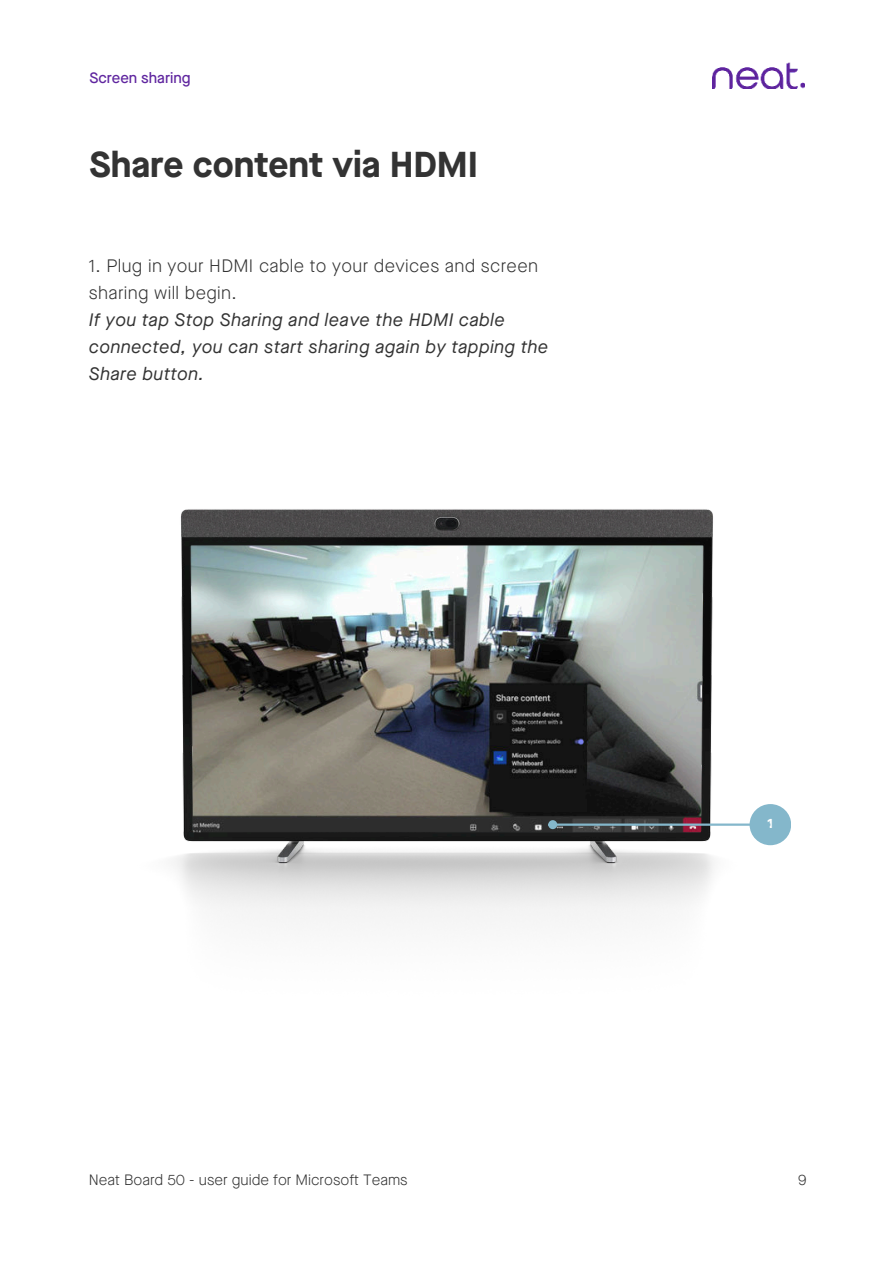
<style>
.page{position:relative;width:894px;height:1264px;background:#fff}
.page>*{position:absolute;margin:0;border:0;box-sizing:border-box;transform-origin:0 0}
.t1{font:700 36px "Maison Neue";color:#333}
.t2{font:italic 18px/27px "Maison Neue";letter-spacing:.02em;color:#333}
.t3{font:300 18px/27px "Maison Neue";letter-spacing:.02em;color:#333}
.t4{font:300 15px "Maison Neue";color:#333}
.t5{font:500 15px "Maison Neue";color:#5f259f}
.t6{font:700 13.5px "Maison Neue";color:#fff}
</style>
<div class="page">
<img style="left:173px;top:509px;width:618px;height:412px">
<img style="left:712px;top:63px;width:91px;height:26px">
<div style="left:749px;top:804px;width:42px;height:41px;background:#84b7cb;border-radius:50%"></div>
<hr style="left:556px;top:823px;width:214px;height:2px;background:#84b7cb">
<div style="left:549px;top:821px;width:7px;height:7px;background:#84b7cb;border-radius:50%"></div>
<div style="left:548px;top:820px;width:9px;height:9px;border:2px solid #84b7cb;border-radius:50%"></div>
<p class="t5" style="left:89px;top:67px;width:103px">Screen sharing</p>
<h1 class="t1" style="left:89px;top:139px;width:390px">Share content via HDMI</h1>
<p class="t3" style="left:89px;top:252px;width:450px">1. Plug in your HDMI cable to your devices and screen sharing will begin.</p>
<p class="t2" style="left:89px;top:306px;width:460px">If you tap Stop Sharing and leave the HDMI cable connected, you can start sharing again by tapping the<br>Share button.</p>
<p class="t6" style="left:767px;top:813px;width:7px">1</p>
<p class="t4" style="left:89px;top:1169px;width:320px">Neat Board 50 - user guide for Microsoft Teams</p>
<p class="t4" style="left:797px;top:1169px;width:10px">9</p>
</div>
